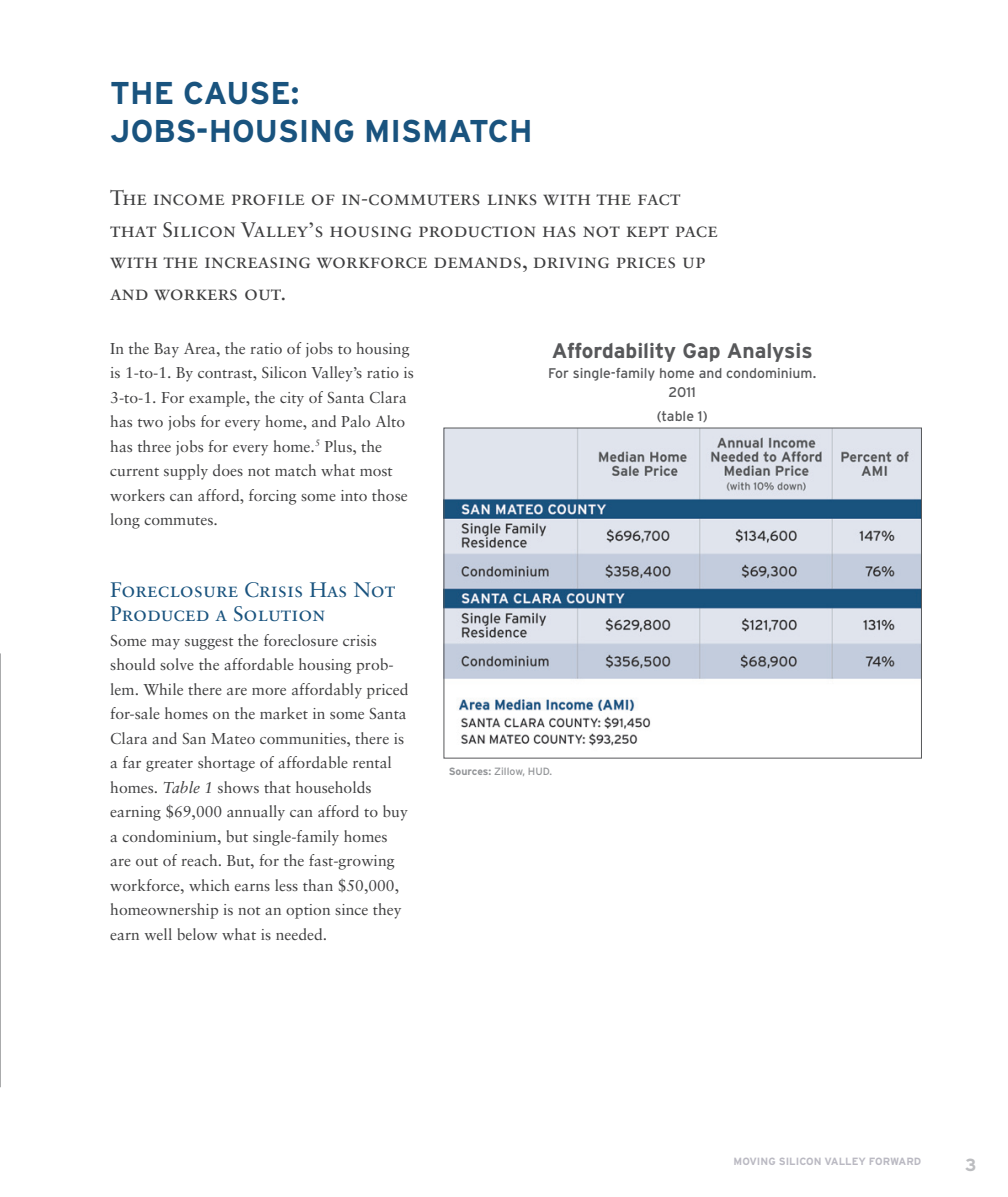
<style>
.page{position:relative;width:1008px;height:1197px;background:#fff}
.page>*{position:absolute;margin:0;border:0;box-sizing:border-box;transform-origin:0 0}
.Headers{font:700 31.5px "Interstate";color:#19537e}
.Intro_Para{font:21px/31.5px "Sabon Roman SC";color:#3e3e3f}
.Sub-heads{font:21px/24.5px "Sabon Roman SC";color:#19537e}
.t1{font:700 21px "Interstate";color:#57585a}
.t2{font:700 17.5px "Interstate";color:#bcbdc0}
.Text{font:15.75px/24.5px "Sabon";color:#3e3e3f}
.t3{font:14px/19.2px "Interstate";color:#57585a;text-align:center}
.t4{font:700 10.5px "Interstate";color:#bab9c2}
.t5{font:10.5px "Interstate";color:#939598}
.s1{font-style:italic}
.s2{font-weight:700}
</style>
<div class="page">
<svg style="left:0;top:654px;width:1px;height:433px"></svg>
<img style="left:446px;top:430px;width:474px;height:316px">
<p class="Headers" style="left:110px;top:76px;width:191px">THE CAUSE:</p>
<p class="Headers" style="left:110px;top:113px;width:424px">JOBS-HOUSING MISMATCH</p>
<p class="Intro_Para" style="left:110px;top:182px;width:609px">The income profile of in-commuters links with the fact that Silicon Valley’s housing production has not kept pace with the increasing workforce demands, driving prices up and workers out.</p>
<p class="Text" style="left:110px;top:336px;width:305px">In the Bay Area, the ratio of jobs to housing is 1-to-1. By contrast, Silicon Valley’s ratio is 3-to-1. For example, the city of Santa Clara has two jobs for every home, and Palo Alto has three jobs for every home.<sup>5</sup> Plus, the current supply does not match what most workers can afford, forcing some into those long commutes.</p>
<p class="Sub-heads" style="left:110px;top:577px;width:287px">Foreclosure Crisis Has Not<br>Produced a Solution</p>
<p class="Text" style="left:110px;top:628px;width:300px">Some may suggest the foreclosure crisis should solve the affordable housing prob&shy;lem. While there are more affordably priced for-sale homes on the market in some Santa Clara and San Mateo communities, there is a far greater shortage of affordable rental homes. <span class="s1">Table 1</span> shows that households earning $69,000 annually can afford to buy a condominium, but single-family homes are out of reach. But, for the fast-growing workforce, which earns less than $50,000, homeownership is not an option since they earn well below what is needed.</p>
<p class="t1" style="left:552px;top:339px;width:262px">Affordability Gap Analysis</p>
<p class="t3" style="left:548px;top:363px;width:269px">For single-family home and condominium.<br>2011</p>
<p class="t3" style="left:657px;top:407px;width:52px">(table 1)</p>
<p class="t5" style="left:449px;top:765px;width:105px"><span class="s2">Sources:</span> Zillow, HUD.</p>
<p class="t4" style="left:734px;top:1156px;width:189px">MOVING SILICON VALLEY FORWARD</p>
<p class="t2" style="left:965px;top:1155px;width:13px">3</p>
</div>
